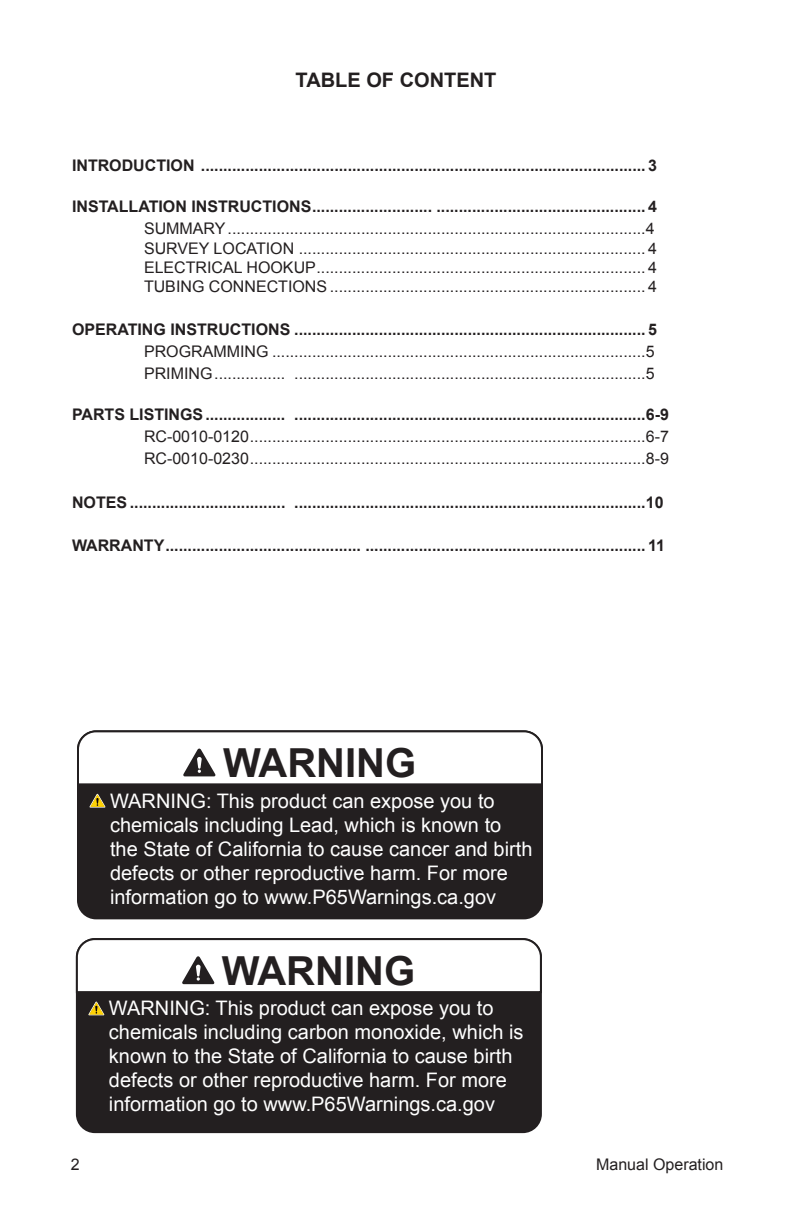
<style>
.page{position:relative;width:792px;height:1224px;background:#fff}
.page>*{position:absolute;margin:0;border:0;box-sizing:border-box;transform-origin:0 0}
.t1{font:700 40px "Arial";color:#231f20}
.t2{font:20px/24px "Arial";color:#fff}
.Headline{font:700 20px "Arial";color:#231f20}
.TOCindnt{font:16px "Arial";color:#231f20}
.TOChead{font:700 16px "Arial";color:#231f20}
</style>
<div class="page">
<div style="left:77px;top:939px;width:464px;height:193px;background:#231f20;border-radius:18px"></div>
<div style="left:76px;top:938px;width:466px;height:195px;border:2px solid #231f20;border-radius:18px"></div>
<svg style="left:88px;top:1002px;width:16px;height:13px"></svg>
<svg style="left:75px;top:938px;width:467px;height:56px"></svg>
<div style="left:78px;top:731px;width:464px;height:187px;background:#231f20;border-radius:18px"></div>
<div style="left:77px;top:730px;width:466px;height:189px;border:2px solid #231f20;border-radius:18px"></div>
<svg style="left:89px;top:794px;width:16px;height:14px"></svg>
<svg style="left:77px;top:730px;width:466px;height:56px"></svg>
<p class="Headline" style="left:296px;top:67px;width:202px">TABLE OF CONTENT</p>
<p class="TOChead" style="left:72px;top:155px;width:586px">INTRODUCTION .................................................................................................... 3</p>
<p class="TOChead" style="left:72px;top:196px;width:586px">INSTALLATION INSTRUCTIONS........................... ............................................... 4</p>
<p class="TOCindnt" style="left:144px;top:218px;width:512px">SUMMARY..............................................................................................4</p>
<p class="TOCindnt" style="left:144px;top:238px;width:514px">SURVEY LOCATION .............................................................................. 4</p>
<p class="TOCindnt" style="left:144px;top:257px;width:514px">ELECTRICAL HOOKUP.......................................................................... 4</p>
<p class="TOCindnt" style="left:144px;top:276px;width:514px">TUBING CONNECTIONS ....................................................................... 4</p>
<p class="TOChead" style="left:72px;top:319px;width:586px">OPERATING INSTRUCTIONS ............................................................................... 5</p>
<p class="TOCindnt" style="left:144px;top:341px;width:512px">PROGRAMMING ....................................................................................5</p>
<p class="TOCindnt" style="left:144px;top:363px;width:512px">PRIMING................ ...............................................................................5</p>
<p class="TOChead" style="left:72px;top:404px;width:598px">PARTS LISTINGS.................. ...............................................................................6-9</p>
<p class="TOCindnt" style="left:144px;top:426px;width:526px">RC-0010-0120.........................................................................................6-7</p>
<p class="TOCindnt" style="left:144px;top:448px;width:526px">RC-0010-0230.........................................................................................8-9</p>
<p class="TOChead" style="left:72px;top:491px;width:593px">NOTES ................................... ...............................................................................10</p>
<p class="TOChead" style="left:72px;top:535px;width:594px">WARRANTY............................................ ............................................................... 11</p>
<p class="t1" style="left:223px;top:736px;width:195px">WARNING</p>
<p class="t2" style="left:110px;top:789px;width:424px">WARNING: This product can expose you to chemicals including Lead, which is known to the State of California to cause cancer and birth defects or other reproductive harm. For more information go to www.P65Warnings.ca.gov</p>
<p class="t1" style="left:222px;top:944px;width:195px">WARNING</p>
<p class="t2" style="left:109px;top:997px;width:416px">WARNING: This product can expose you to chemicals including carbon monoxide, which is known to the State of California to cause birth defects or other reproductive harm. For more information go to www.P65Warnings.ca.gov</p>
<p class="TOCindnt" style="left:71px;top:1154px;width:10px">2</p>
<p class="TOCindnt" style="left:596px;top:1154px;width:129px">Manual Operation</p>
</div>
